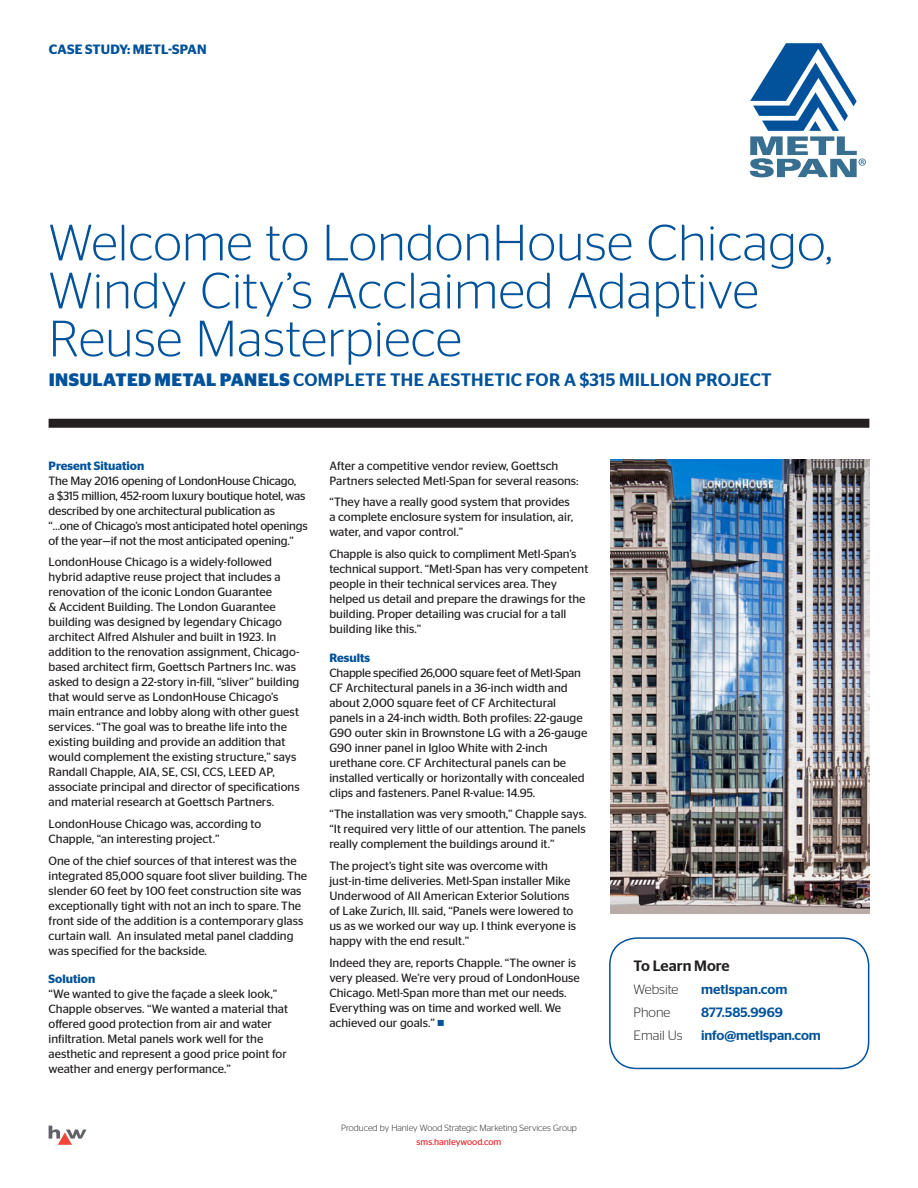
<style>
.page{position:relative;width:918px;height:1188px;background:#fff}
.page>*{position:absolute;margin:0;border:0;box-sizing:border-box;transform-origin:0 0}
.t1{font:300 51px/48px "Stag Sans";letter-spacing:.01em;color:#01529a}
.t2{font:500 18px "Stag Sans";letter-spacing:.02em;color:#01529a}
.t3{font:500 15px "Stag Sans";color:#231f20}
.t4{font:500 13.5px "Stag Sans";letter-spacing:-.005em;color:#01529a}
.Body{font:600 13.5px "Stag Sans";letter-spacing:.015em;color:#01529a}
.t5{font:300 13.5px "Stag Sans";color:#231f20}
.Body-2{font:12px/15px "Stag Sans";color:#231f20}
.Subhead{font:600 12px "Stag Sans";color:#01529a}
.Body-3{font:300 9px "Stag Sans";color:#231f20}
.Body-4{font:9px "Stag Sans";color:#ee1d23}
.s1{font-weight:700}
.s2{font-family:"Universal Std Newswith Comm Pi";color:#01529a}
</style>
<div class="page">
<svg style="left:49px;top:1126px;width:38px;height:19px"></svg>
<div style="left:49px;top:419px;width:820px;height:9px;background:#231f20"></div>
<svg style="left:750px;top:43px;width:116px;height:134px"></svg>
<div style="left:609px;top:937px;width:260px;height:132px;border:2px solid #01529a;border-radius:27px"></div>
<img style="left:610px;top:460px;width:259px;height:454px">
<p class="Body" style="left:49px;top:41px;width:160px">CASE STUDY: METL-SPAN</p>
<p class="t1" style="left:49px;top:218px;width:785px">Welcome to LondonHouse Chicago,<br>Windy City’s Acclaimed Adaptive<br>Reuse Masterpiece</p>
<p class="t2" style="left:49px;top:370px;width:725px"><span class="s1">INSULATED METAL PANELS</span> COMPLETE THE AESTHETIC FOR A $315 MILLION PROJECT</p>
<p class="Subhead" style="left:49px;top:459px;width:97px">Present Situation</p>
<p class="Body-2" style="left:49px;top:473px;width:261px">The May 2016 opening of LondonHouse Chicago,<br>a $315 million, 452-room luxury boutique hotel, was described by one architectural publication as “…one of Chicago’s most anticipated hotel openings of the year—if not the most anticipated opening.”</p>
<p class="Body-2" style="left:49px;top:555px;width:253px">LondonHouse Chicago is a widely-followed hybrid adaptive reuse project that includes a renovation of the iconic London Guarantee<br>&amp; Accident Building. The London Guarantee building was designed by legendary Chicago architect Alfred Alshuler and built in 1923. In addition to the renovation assignment, Chicago&shy;based architect firm, Goettsch Partners Inc. was asked to design a 22-story in-fill, “sliver” building that would serve as LondonHouse Chicago’s main entrance and lobby along with other guest services. “The goal was to breathe life into the existing building and provide an addition that would complement the existing structure,” says Randall Chapple, AIA, SE, CSI, CCS, LEED AP, associate principal and director of specifications and material research at Goettsch Partners.</p>
<p class="Body-2" style="left:49px;top:816px;width:214px">LondonHouse Chicago was, according to<br>Chapple, “an interesting project.”</p>
<p class="Body-2" style="left:49px;top:853px;width:260px">One of the chief sources of that interest was the integrated 85,000 square foot sliver building. The slender 60 feet by 100 feet construction site was exceptionally tight with not an inch to spare. The front side of the addition is a contemporary glass curtain wall. An insulated metal panel cladding was specified for the backside.</p>
<p class="Subhead" style="left:49px;top:972px;width:48px">Solution</p>
<p class="Body-2" style="left:49px;top:987px;width:241px">“We wanted to give the façade a sleek look,” Chapple observes. “We wanted a material that offered good protection from air and water infiltration. Metal panels work well for the aesthetic and represent a good price point for weather and energy performance.”</p>
<p class="Body-2" style="left:329px;top:458px;width:251px">After a competitive vendor review, Goettsch<br>Partners selected Metl-Span for several reasons:</p>
<p class="Body-2" style="left:329px;top:495px;width:245px">“They have a really good system that provides a complete enclosure system for insulation, air, water, and vapor control.”</p>
<p class="Body-2" style="left:329px;top:546px;width:260px">Chapple is also quick to compliment Metl-Span’s technical support. “Metl-Span has very competent people in their technical services area. They helped us detail and prepare the drawings for the building. Proper detailing was crucial for a tall building like this.”</p>
<p class="Subhead" style="left:329px;top:651px;width:42px">Results</p>
<p class="Body-2" style="left:329px;top:665px;width:260px">Chapple specified 26,000 square feet of Metl-Span CF Architectural panels in a 36-inch width and about 2,000 square feet of CF Architectural panels in a 24-inch width. Both profiles: 22-gauge G90 outer skin in Brownstone LG with a 26-gauge G90 inner panel in Igloo White with 2-inch urethane core. CF Architectural panels can be installed vertically or horizontally with concealed clips and fasteners. Panel R-value: 14.95.</p>
<p class="Body-2" style="left:329px;top:807px;width:259px;text-align:justify">“The installation was very smooth,” Chapple says. “It required very little of our attention. The panels really complement the buildings around it.”</p>
<p class="Body-2" style="left:329px;top:858px;width:248px">The project’s tight site was overcome with just-in-time deliveries. Metl-Span installer Mike Underwood of All American Exterior Solutions of Lake Zurich, Ill. said, “Panels were lowered to us as we worked our way up. I think everyone is happy with the end result.”</p>
<p class="Body-2" style="left:329px;top:955px;width:252px">Indeed they are, reports Chapple. “The owner is very pleased. We’re very proud of LondonHouse Chicago. Metl-Span more than met our needs.<br>Everything was on time and worked well. We achieved our goals.” <span class="s2">◾</span></p>
<p class="Body-3" style="left:341px;top:1123px;width:237px">Produced by Hanley Wood Strategic Marketing Services Group</p>
<p class="Body-4" style="left:417px;top:1137px;width:86px">sms.hanleywood.com</p>
<p class="t3" style="left:634px;top:958px;width:98px">To Learn More</p>
<p class="t5" style="left:634px;top:982px;width:46px">Website</p>
<p class="t4" style="left:701px;top:982px;width:88px">metlspan.com</p>
<p class="t5" style="left:634px;top:1005px;width:38px">Phone</p>
<p class="t4" style="left:701px;top:1005px;width:83px">877.585.9969</p>
<p class="t5" style="left:634px;top:1028px;width:51px">Email Us</p>
<p class="t4" style="left:701px;top:1028px;width:121px">info@metlspan.com</p>
</div>
